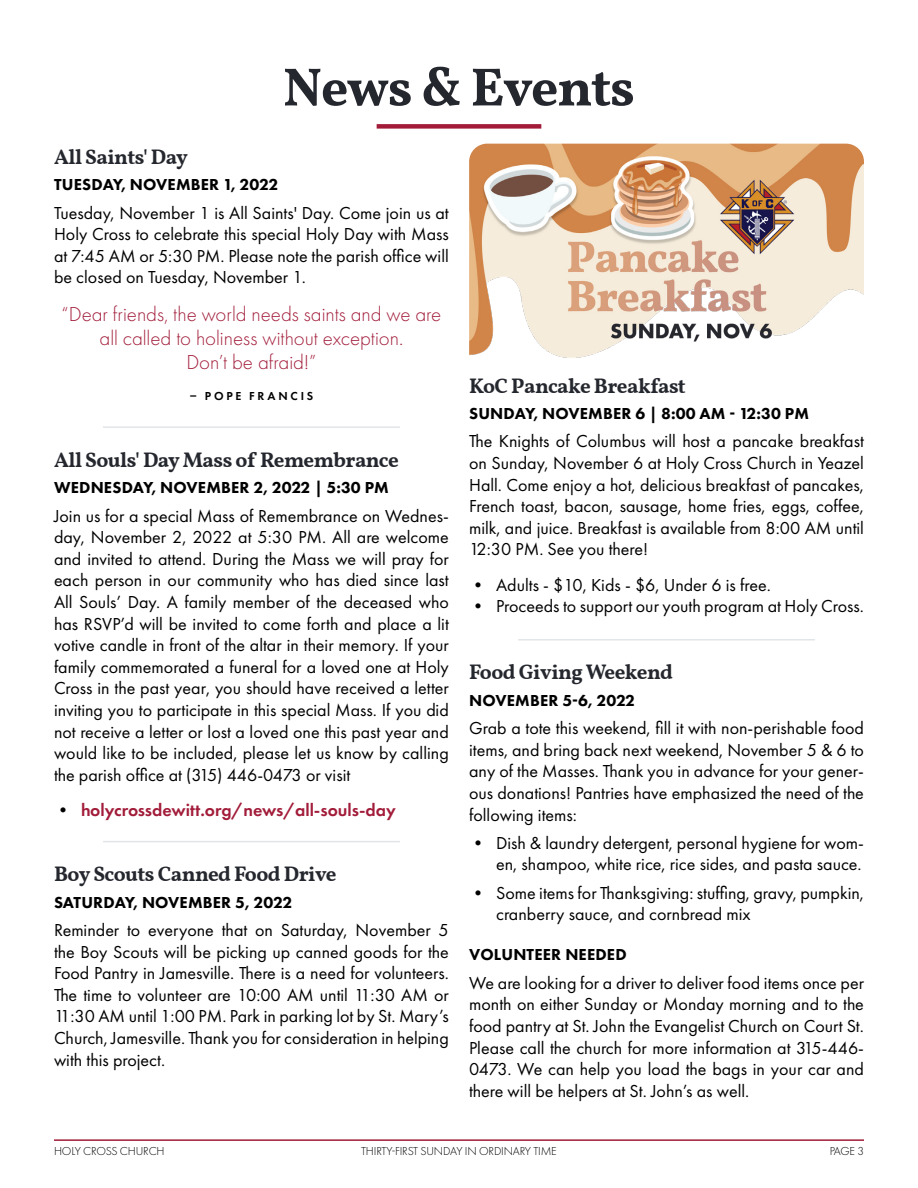
<style>
.page{position:relative;width:918px;height:1188px;background:#fff}
.page>*{position:absolute;margin:0;border:0;box-sizing:border-box;transform-origin:0 0}
.t1{font:700 54px "Vollkorn";letter-spacing:-.025em;color:#25272e}
.t2{font:700 21px "Vollkorn";letter-spacing:-.025em;color:#25272e}
.t3{font:300 21px/24px "Futura PT";color:#a21c3a;text-align:center}
.t4{font:18px/21.6px "Futura PT";color:#000;text-align:justify}
.t5{font:600 18px "Futura PT";color:#a21c3a}
.t6{font:800 16.5px "Futura PT";letter-spacing:.01em;color:#000}
.t7{font:300 12px "Futura PT";letter-spacing:-.015em;color:#000}
.t8{font:600 12px "Futura PT";letter-spacing:.23em;color:#000}
.s1{font-weight:400;color:#000}
</style>
<div class="page">
<div style="left:377px;top:124px;width:164px;height:5px;background:#a21c3a"></div>
<hr style="left:103px;top:426px;width:297px;height:2px;background:#e3e6e8">
<hr style="left:103px;top:841px;width:297px;height:1px;background:#e3e6e8">
<hr style="left:518px;top:639px;width:297px;height:2px;background:#e3e6e8">
<hr style="left:54px;top:1139px;width:810px;height:2px;background:#a21c3a">
<img style="left:469px;top:144px;width:395px;height:214px">
<h1 class="t1" style="left:283px;top:46px;width:353px">News &amp; Events</h1>
<p class="t2" style="left:54px;top:141px;width:135px">All Saints' Day</p>
<p class="t6" style="left:54px;top:174px;width:226px">TUESDAY, NOVEMBER 1, 2022</p>
<p class="t4" style="left:54px;top:202px;width:396px">Tuesday, November 1 is All Saints' Day. Come join us at Holy Cross to celebrate this special Holy Day with Mass at 7:45 AM or 5:30 PM. Please note the parish office will be closed on Tuesday, November 1.</p>
<p class="t3" style="left:61px;top:302px;width:381px">“Dear friends, the world needs saints and we are all called to holiness without exception.<br>Don’t be afraid!”</p>
<p class="t8" style="left:190px;top:388px;width:125px">– POPE FRANCIS</p>
<p class="t2" style="left:54px;top:444px;width:346px">All Souls' Day Mass of Remembrance</p>
<p class="t6" style="left:54px;top:477px;width:336px">WEDNESDAY, NOVEMBER 2, 2022 | 5:30 PM</p>
<p class="t4" style="left:54px;top:505px;width:396px">Join us for a special Mass of Remembrance on Wednes&shy;day, November 2, 2022 at 5:30 PM. All are welcome and invited to attend. During the Mass we will pray for each person in our community who has died since last All Souls’ Day. A family member of the deceased who has RSVP’d will be invited to come forth and place a lit votive candle in front of the altar in their memory. If your family commemorated a funeral for a loved one at Holy Cross in the past year, you should have received a letter inviting you to participate in this special Mass. If you did not receive a letter or lost a loved one this past year and would like to be included, please let us know by calling the parish office at (315) 446-0473 or visit</p>
<p class="t5" style="left:54px;top:799px;width:343px"><span class="s1">•</span> holycrossdewitt.org/news/all-souls-day</p>
<p class="t2" style="left:54px;top:858px;width:284px">Boy Scouts Canned Food Drive</p>
<p class="t6" style="left:54px;top:892px;width:240px">SATURDAY, NOVEMBER 5, 2022</p>
<p class="t4" style="left:54px;top:919px;width:396px">Reminder to everyone that on Saturday, November 5 the Boy Scouts will be picking up canned goods for the Food Pantry in Jamesville. There is a need for volunteers.<br>The time to volunteer are 10:00 AM until 11:30 AM or 11:30 AM until 1:00 PM. Park in parking lot by St. Mary’s Church, Jamesville. Thank you for consideration in helping with this project.</p>
<p class="t2" style="left:469px;top:370px;width:218px">KoC Pancake Breakfast</p>
<p class="t6" style="left:469px;top:403px;width:341px">SUNDAY, NOVEMBER 6 | 8:00 AM - 12:30 PM</p>
<p class="t4" style="left:469px;top:431px;width:396px">The Knights of Columbus will host a pancake breakfast on Sunday, November 6 at Holy Cross Church in Yeazel Hall. Come enjoy a hot, delicious breakfast of pancakes, French toast, bacon, sausage, home fries, eggs, coffee, milk, and juice. Breakfast is available from 8:00 AM until 12:30 PM. See you there!</p>
<p class="t4" style="left:469px;top:574px;width:303px">• Adults - $10, Kids - $6, Under 6 is free.</p>
<p class="t4" style="left:469px;top:595px;width:396px">• Proceeds to support our youth program at Holy Cross.</p>
<p class="t2" style="left:469px;top:656px;width:205px">Food Giving Weekend</p>
<p class="t6" style="left:469px;top:690px;width:168px">NOVEMBER 5-6, 2022</p>
<p class="t4" style="left:469px;top:717px;width:396px">Grab a tote this weekend, fill it with non-perishable food items, and bring back next weekend, November 5 &amp; 6 to any of the Masses. Thank you in advance for your gener&shy;ous donations! Pantries have emphasized the need of the following items:</p>
<p class="t4" style="left:469px;top:832px;width:396px;text-align:right">• Dish &amp; laundry detergent, personal hygiene for wom&shy;en, shampoo, white rice, rice sides, and pasta sauce.</p>
<p class="t4" style="left:496px;top:882px;width:369px;text-indent:-27px">• Some items for Thanksgiving: stuffing, gravy, pumpkin, cranberry sauce, and cornbread mix</p>
<p class="t6" style="left:469px;top:945px;width:159px">VOLUNTEER NEEDED</p>
<p class="t4" style="left:469px;top:972px;width:396px">We are looking for a driver to deliver food items once per month on either Sunday or Monday morning and to the food pantry at St. John the Evangelist Church on Court St.<br>Please call the church for more information at 315-446- 0473. We can help you load the bags in your car and there will be helpers at St. John’s as well.</p>
<p class="t7" style="left:54px;top:1144px;width:112px">HOLY CROSS CHURCH</p>
<p class="t7" style="left:361px;top:1144px;width:197px">THIRTY-FIRST SUNDAY IN ORDINARY TIME</p>
<p class="t7" style="left:830px;top:1144px;width:36px">PAGE 3</p>
</div>
